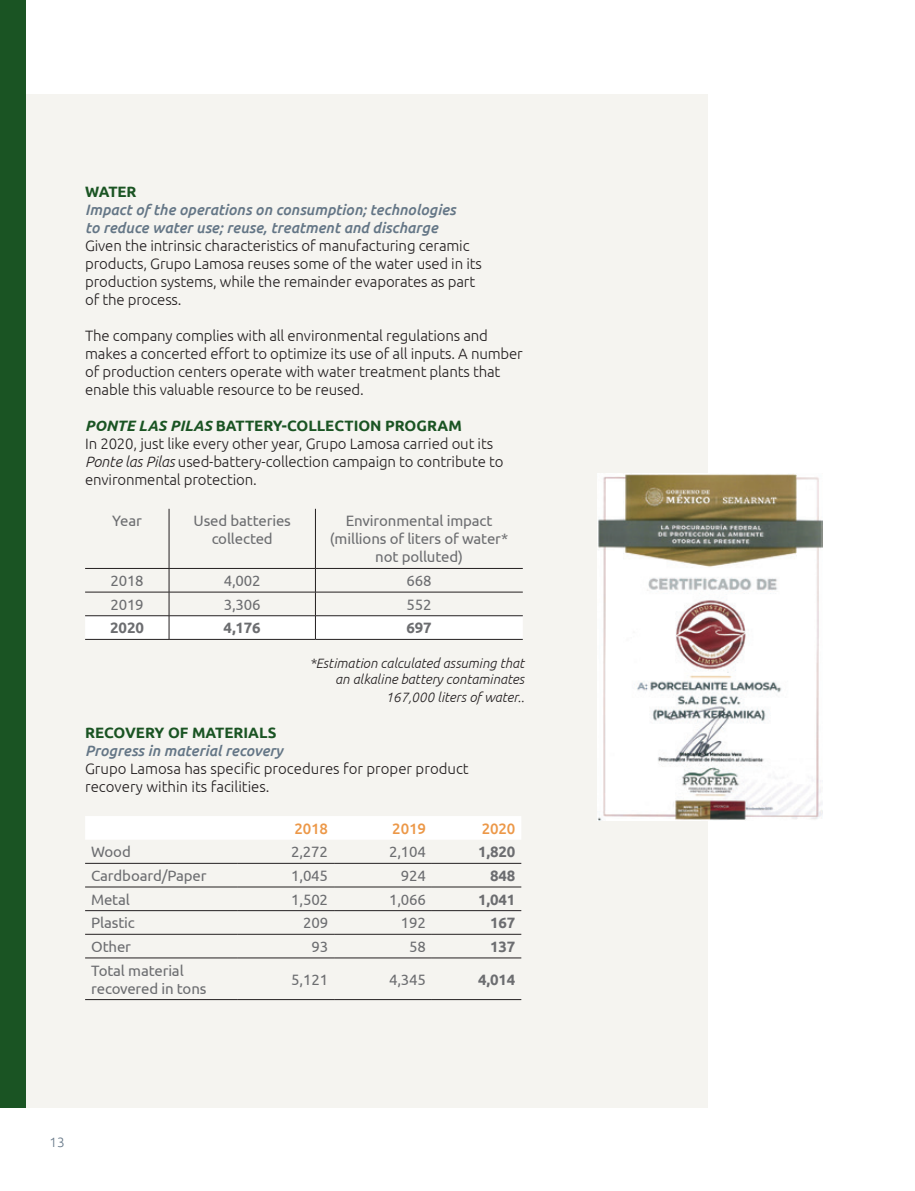
<style>
.page{position:relative;width:915px;height:1191px;background:#fff}
.page>*{position:absolute;margin:0;border:0;box-sizing:border-box;transform-origin:0 0}
.Body_Text_SPA{font:300 15px/18px "Ubuntu";letter-spacing:-.01em;color:#231f20}
.Body_Text_SPA-2{font:15px/18px "Ubuntu";letter-spacing:-.01em;color:#6c6d70;text-align:center}
.Body_Text_SPA-3{font:italic 500 15px/18px "Ubuntu";color:#647686}
.Body_Text_SPA-4{font:700 15px "Ubuntu";color:#1a5423}
.Body_Text_SPA-5{font:700 15px "Ubuntu";letter-spacing:-.01em;color:#6c6d70}
.Body_Text_SPA-6{font:500 15px "Ubuntu";letter-spacing:-.01em;color:#ec9848}
.Body_Text_SPA-7{font:italic 300 13.5px "Ubuntu";color:#231f20}
.t1{font:300 13.5px "Ubuntu";color:#647686}
.s1{font-style:italic}
</style>
<div class="page">
<div style="left:0;top:0;width:26px;height:1107px;background:#1a5423"></div>
<div style="left:26px;top:94px;width:681px;height:1013px;background:#f5f4f0"></div>
<img style="left:597px;top:473px;width:224px;height:347px">
<hr style="left:169px;top:509px;width:1px;height:59px;background:#231f20">
<hr style="left:315px;top:509px;width:1px;height:59px;background:#231f20">
<svg style="left:85px;top:568px;width:437px;height:71px"></svg>
<hr style="left:85px;top:639px;width:84px;height:1px;background:#231f20">
<hr style="left:169px;top:639px;width:146px;height:1px;background:#231f20">
<hr style="left:315px;top:639px;width:207px;height:1px;background:#231f20">
<div style="left:85px;top:816px;width:436px;height:23px;background:#fff"></div>
<hr style="left:85px;top:863px;width:153px;height:1px;background:#231f20">
<hr style="left:238px;top:863px;width:96px;height:1px;background:#231f20">
<hr style="left:334px;top:863px;width:98px;height:1px;background:#231f20">
<hr style="left:432px;top:863px;width:89px;height:1px;background:#231f20">
<hr style="left:85px;top:886px;width:153px;height:1px;background:#231f20">
<hr style="left:238px;top:886px;width:96px;height:1px;background:#231f20">
<hr style="left:334px;top:886px;width:98px;height:1px;background:#231f20">
<hr style="left:432px;top:886px;width:89px;height:1px;background:#231f20">
<hr style="left:85px;top:910px;width:153px;height:1px;background:#231f20">
<hr style="left:238px;top:910px;width:96px;height:1px;background:#231f20">
<hr style="left:334px;top:910px;width:98px;height:1px;background:#231f20">
<hr style="left:432px;top:910px;width:89px;height:1px;background:#231f20">
<hr style="left:85px;top:934px;width:153px;height:1px;background:#231f20">
<hr style="left:238px;top:934px;width:96px;height:1px;background:#231f20">
<hr style="left:334px;top:934px;width:98px;height:1px;background:#231f20">
<hr style="left:432px;top:934px;width:89px;height:1px;background:#231f20">
<hr style="left:85px;top:957px;width:153px;height:1px;background:#231f20">
<hr style="left:238px;top:957px;width:96px;height:1px;background:#231f20">
<hr style="left:334px;top:957px;width:98px;height:1px;background:#231f20">
<hr style="left:432px;top:957px;width:89px;height:1px;background:#231f20">
<hr style="left:85px;top:999px;width:153px;height:1px;background:#231f20">
<hr style="left:238px;top:999px;width:96px;height:1px;background:#231f20">
<hr style="left:334px;top:999px;width:98px;height:1px;background:#231f20">
<hr style="left:432px;top:999px;width:89px;height:1px;background:#231f20">
<p class="Body_Text_SPA-4" style="left:85px;top:182px;width:53px">WATER</p>
<p class="Body_Text_SPA-3" style="left:85px;top:200px;width:372px">Impact of the operations on consumption; technologies to reduce water use; reuse, treatment and discharge</p>
<p class="Body_Text_SPA" style="left:85px;top:236px;width:398px">Given the intrinsic characteristics of manufacturing ceramic products, Grupo Lamosa reuses some of the water used in its production systems, while the remainder evaporates as part</p>
<p class="Body_Text_SPA" style="left:85px;top:290px;width:98px">of the process.</p>
<p class="Body_Text_SPA" style="left:85px;top:326px;width:439px">The company complies with all environmental regulations and makes a concerted effort to optimize its use of all inputs. A number of production centers operate with water treatment plants that enable this valuable resource to be reused.</p>
<p class="Body_Text_SPA-4" style="left:85px;top:416px;width:378px"><span class="s1">PONTE LAS PILAS</span> BATTERY-COLLECTION PROGRAM</p>
<p class="Body_Text_SPA" style="left:85px;top:434px;width:419px">In 2020, just like every other year, Grupo Lamosa carried out its<br><span class="s1">Ponte las Pilas</span> used-battery-collection campaign to contribute to environmental protection.</p>
<p class="Body_Text_SPA-2" style="left:112px;top:511px;width:31px">Year</p>
<p class="Body_Text_SPA-2" style="left:193px;top:511px;width:99px">Used batteries</p>
<p class="Body_Text_SPA-2" style="left:211px;top:529px;width:63px">collected</p>
<p class="Body_Text_SPA-2" style="left:346px;top:511px;width:148px">Environmental impact</p>
<p class="Body_Text_SPA-2" style="left:330px;top:529px;width:180px">(millions of liters of water* not polluted)</p>
<p class="Body_Text_SPA-2" style="left:110px;top:571px;width:35px">2018</p>
<p class="Body_Text_SPA-2" style="left:224px;top:571px;width:38px">4,002</p>
<p class="Body_Text_SPA-2" style="left:406px;top:571px;width:27px">668</p>
<p class="Body_Text_SPA-2" style="left:110px;top:595px;width:35px">2019</p>
<p class="Body_Text_SPA-2" style="left:224px;top:595px;width:38px">3,306</p>
<p class="Body_Text_SPA-2" style="left:406px;top:595px;width:27px">552</p>
<p class="Body_Text_SPA-5" style="left:110px;top:619px;width:35px">2020</p>
<p class="Body_Text_SPA-5" style="left:223px;top:619px;width:39px">4,176</p>
<p class="Body_Text_SPA-5" style="left:406px;top:619px;width:27px">697</p>
<p class="Body_Text_SPA-7" style="left:310px;top:655px;width:216px">*Estimation calculated assuming that</p>
<p class="Body_Text_SPA-7" style="left:335px;top:671px;width:190px">an alkaline battery contaminates</p>
<p class="Body_Text_SPA-7" style="left:385px;top:689px;width:140px">167,000 liters of water..</p>
<p class="Body_Text_SPA-4" style="left:85px;top:723px;width:193px">RECOVERY OF MATERIALS</p>
<p class="Body_Text_SPA-3" style="left:85px;top:741px;width:199px">Progress in material recovery</p>
<p class="Body_Text_SPA" style="left:85px;top:759px;width:385px">Grupo Lamosa has specific procedures for proper product</p>
<p class="Body_Text_SPA" style="left:85px;top:777px;width:186px">recovery within its facilities.</p>
<p class="Body_Text_SPA-6" style="left:294px;top:819px;width:35px">2018</p>
<p class="Body_Text_SPA-6" style="left:392px;top:819px;width:35px">2019</p>
<p class="Body_Text_SPA-6" style="left:481px;top:819px;width:35px">2020</p>
<p class="Body_Text_SPA-2" style="left:91px;top:842px;width:41px">Wood</p>
<p class="Body_Text_SPA-2" style="left:291px;top:842px;width:38px">2,272</p>
<p class="Body_Text_SPA-2" style="left:389px;top:842px;width:38px">2,104</p>
<p class="Body_Text_SPA-5" style="left:478px;top:843px;width:39px">1,820</p>
<p class="Body_Text_SPA-2" style="left:91px;top:866px;width:117px">Cardboard/Paper</p>
<p class="Body_Text_SPA-2" style="left:291px;top:866px;width:38px">1,045</p>
<p class="Body_Text_SPA-2" style="left:401px;top:866px;width:27px">924</p>
<p class="Body_Text_SPA-5" style="left:490px;top:866px;width:27px">848</p>
<p class="Body_Text_SPA-2" style="left:91px;top:890px;width:40px">Metal</p>
<p class="Body_Text_SPA-2" style="left:291px;top:890px;width:38px">1,502</p>
<p class="Body_Text_SPA-2" style="left:389px;top:890px;width:38px">1,066</p>
<p class="Body_Text_SPA-5" style="left:478px;top:890px;width:39px">1,041</p>
<p class="Body_Text_SPA-2" style="left:91px;top:913px;width:45px">Plastic</p>
<p class="Body_Text_SPA-2" style="left:303px;top:913px;width:27px">209</p>
<p class="Body_Text_SPA-2" style="left:401px;top:913px;width:27px">192</p>
<p class="Body_Text_SPA-5" style="left:490px;top:914px;width:27px">167</p>
<p class="Body_Text_SPA-2" style="left:91px;top:937px;width:41px">Other</p>
<p class="Body_Text_SPA-2" style="left:311px;top:937px;width:18px">93</p>
<p class="Body_Text_SPA-2" style="left:409px;top:937px;width:18px">58</p>
<p class="Body_Text_SPA-5" style="left:490px;top:937px;width:27px">137</p>
<p class="Body_Text_SPA-2" style="left:91px;top:960px;width:94px">Total material</p>
<p class="Body_Text_SPA-2" style="left:91px;top:978px;width:117px">recovered in tons</p>
<p class="Body_Text_SPA-2" style="left:291px;top:969px;width:38px">5,121</p>
<p class="Body_Text_SPA-2" style="left:389px;top:969px;width:38px">4,345</p>
<p class="Body_Text_SPA-5" style="left:478px;top:970px;width:39px">4,014</p>
<p class="t1" style="left:49px;top:1133px;width:17px">13</p>
</div>
